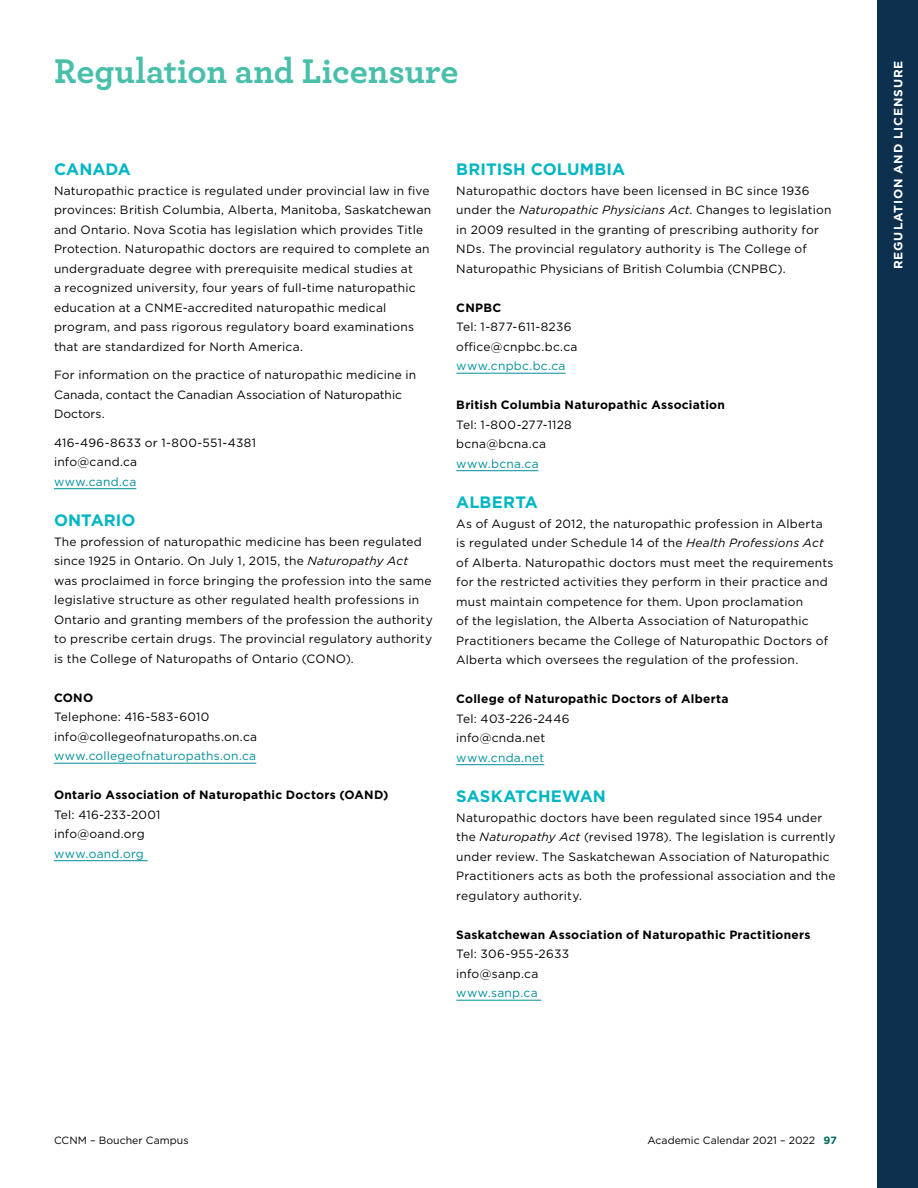
<style>
.page{position:relative;width:918px;height:1188px;background:#fff}
.page>*{position:absolute;margin:0;border:0;box-sizing:border-box;transform-origin:0 0}
.t1{font:700 36px "Archer";color:#49bfaa}
.t2{font:700 16.5px "Gotham";letter-spacing:.005em;color:#00b6c2}
.t3{font:12px/19.5px "Gotham";letter-spacing:.015em;color:#000}
.t4{font:700 12px "Gotham";letter-spacing:.02em;color:#000}
.t5{font:12px "Gotham";letter-spacing:.02em;color:#008f99}
.t6{font:700 12px "Gotham";letter-spacing:.075em;color:#fff}
.t7{font:10.5px "Gotham";letter-spacing:.005em;color:#000}
.s1{font-style:italic}
.s2{font-weight:700;color:#006b59}
</style>
<div class="page">
<div style="left:878px;top:0;width:40px;height:1188px;background:#0e304f"></div>
<hr style="left:54px;top:488px;width:82px;height:1px;background:#008f99">
<hr style="left:54px;top:763px;width:202px;height:1px;background:#008f99">
<hr style="left:54px;top:860px;width:94px;height:1px;background:#008f99">
<hr style="left:456px;top:373px;width:109px;height:1px;background:#008f99">
<hr style="left:456px;top:470px;width:83px;height:1px;background:#008f99">
<hr style="left:456px;top:764px;width:88px;height:1px;background:#008f99">
<hr style="left:456px;top:1000px;width:85px;height:1px;background:#008f99">
<h1 class="t1" style="left:54px;top:42px;width:406px">Regulation and Licensure</h1>
<p class="t6" style="left:890px;top:269px;width:210px;rotate:-90deg">REGULATION AND LICENSURE</p>
<h2 class="t2" style="left:54px;top:158px;width:79px">CANADA</h2>
<p class="t3" style="left:54px;top:180px;width:379px">Naturopathic practice is regulated under provincial law in five provinces: British Columbia, Alberta, Manitoba, Saskatchewan and Ontario. Nova Scotia has legislation which provides Title Protection. Naturopathic doctors are required to complete an undergraduate degree with prerequisite medical studies at<br>a recognized university, four years of full-time naturopathic education at a CNME-accredited naturopathic medical program, and pass rigorous regulatory board examinations that are standardized for North America.</p>
<p class="t3" style="left:54px;top:365px;width:364px">For information on the practice of naturopathic medicine in<br>Canada, contact the Canadian Association of Naturopathic<br>Doctors.</p>
<p class="t3" style="left:54px;top:432px;width:203px">416-496-8633 or 1-800-551-4381 info@cand.ca</p>
<p class="t5" style="left:54px;top:474px;width:84px">www.cand.ca</p>
<h2 class="t2" style="left:54px;top:509px;width:83px">ONTARIO</h2>
<p class="t3" style="left:54px;top:531px;width:380px">The profession of naturopathic medicine has been regulated since 1925 in Ontario. On July 1, 2015, the <span class="s1">Naturopathy Act </span>was proclaimed in force bringing the profession into the same legislative structure as other regulated health professions in Ontario and granting members of the profession the authority to prescribe certain drugs. The provincial regulatory authority is the College of Naturopaths of Ontario (CONO).</p>
<p class="t4" style="left:54px;top:689px;width:41px">CONO</p>
<p class="t3" style="left:54px;top:707px;width:205px">Telephone: 416-583-6010 info@collegeofnaturopaths.on.ca</p>
<p class="t5" style="left:54px;top:748px;width:204px">www.collegeofnaturopaths.on.ca</p>
<p class="t4" style="left:54px;top:787px;width:336px">Ontario Association of Naturopathic Doctors (OAND)</p>
<p class="t3" style="left:54px;top:804px;width:108px">Tel: 416-233-2001 info@oand.org</p>
<p class="t5" style="left:54px;top:846px;width:91px">www.oand.org</p>
<h2 class="t2" style="left:456px;top:158px;width:170px">BRITISH COLUMBIA</h2>
<p class="t3" style="left:456px;top:180px;width:377px">Naturopathic doctors have been licensed in BC since 1936 under the <span class="s1">Naturopathic Physicians Act</span>. Changes to legislation in 2009 resulted in the granting of prescribing authority for NDs. The provincial regulatory authority is The College of Naturopathic Physicians of British Columbia (CNPBC).</p>
<p class="t4" style="left:456px;top:299px;width:46px">CNPBC</p>
<p class="t3" style="left:456px;top:317px;width:123px">Tel: 1-877-611-8236 office@cnpbc.bc.ca</p>
<p class="t5" style="left:456px;top:358px;width:111px">www.cnpbc.bc.ca</p>
<p class="t4" style="left:456px;top:397px;width:270px">British Columbia Naturopathic Association</p>
<p class="t3" style="left:456px;top:414px;width:117px">Tel: 1-800-277-1128 bcna@bcna.ca</p>
<p class="t5" style="left:456px;top:456px;width:84px">www.bcna.ca</p>
<h2 class="t2" style="left:456px;top:491px;width:83px">ALBERTA</h2>
<p class="t3" style="left:456px;top:513px;width:379px">As of August of 2012, the naturopathic profession in Alberta is regulated under Schedule 14 of the <span class="s1">Health Professions Act </span>of Alberta. Naturopathic doctors must meet the requirements for the restricted activities they perform in their practice and must maintain competence for them. Upon proclamation<br>of the legislation, the Alberta Association of Naturopathic Practitioners became the College of Naturopathic Doctors of Alberta which oversees the regulation of the profession.</p>
<p class="t4" style="left:456px;top:691px;width:274px">College of Naturopathic Doctors of Alberta</p>
<p class="t3" style="left:456px;top:708px;width:115px">Tel: 403-226-2446 info@cnda.net</p>
<p class="t5" style="left:456px;top:750px;width:89px">www.cnda.net</p>
<h2 class="t2" style="left:456px;top:785px;width:151px">SASKATCHEWAN</h2>
<p class="t3" style="left:456px;top:807px;width:381px">Naturopathic doctors have been regulated since 1954 under the <span class="s1">Naturopathy Act</span> (revised 1978). The legislation is currently under review. The Saskatchewan Association of Naturopathic Practitioners acts as both the professional association and the regulatory authority.</p>
<p class="t4" style="left:456px;top:926px;width:356px">Saskatchewan Association of Naturopathic Practitioners</p>
<p class="t3" style="left:456px;top:944px;width:114px">Tel: 306-955-2633 info@sanp.ca</p>
<p class="t5" style="left:456px;top:985px;width:83px">www.sanp.ca</p>
<p class="t7" style="left:54px;top:1134px;width:136px">CCNM – Boucher Campus</p>
<p class="t7" style="left:647px;top:1134px;width:191px">Academic Calendar 2021 – 2022 <span class="s2">97</span></p>
</div>
